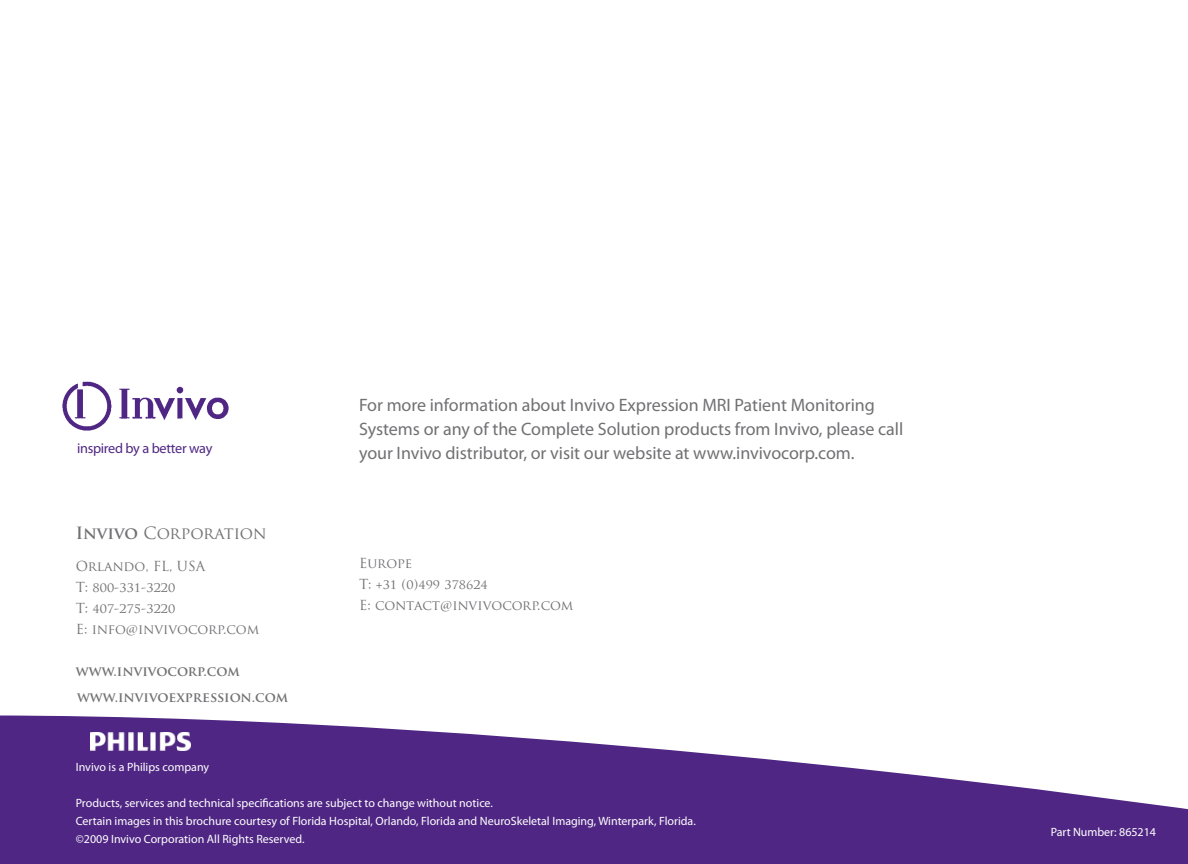
<style>
.page{position:relative;width:1188px;height:864px;background:#fff}
.page>*{position:absolute;margin:0;border:0;box-sizing:border-box;transform-origin:0 0}
.t1{font:18px/24px "Myriad Pro";letter-spacing:-.005em;color:#717073}
.t2{font:16.5px "Trajan Pro";letter-spacing:-.01em;color:#717073}
.t3{font:14.25px "Myriad Pro";letter-spacing:-.02em;color:#4f2683}
.t4{font:13.5px/21px "Trajan Pro";color:#717073}
.t5{font:700 13.5px "Trajan Pro";color:#717073}
.t6{font:12px/18px "Myriad Pro";color:#fff}
.s1{font-weight:700}
</style>
<div class="page">
<svg style="left:0;top:715px;width:1188px;height:149px;fill:#4f2683"></svg>
<img style="left:62px;top:381px;width:167px;height:50px">
<img style="left:91px;top:732px;width:100px;height:18px">
<p class="t3" style="left:77px;top:440px;width:137px">inspired by a better way</p>
<h2 class="t2" style="left:76px;top:522px;width:192px"><span class="s1">Invivo</span> Corporation</h2>
<p class="t4" style="left:76px;top:555px;width:185px">Orlando, FL, USA<br>T: 800-331-3220<br>T: 407-275-3220<br>E: info@invivocorp.com</p>
<p class="t5" style="left:76px;top:662px;width:166px">www.invivocorp.com</p>
<p class="t5" style="left:77px;top:689px;width:213px">www.invivoexpression.com</p>
<h1 class="t1" style="left:359px;top:393px;width:546px">For more information about Invivo Expression MRI Patient Monitoring<br>Systems or any of the Complete Solution products from Invivo, please call your Invivo distributor, or visit our website at www.invivocorp.com.</h1>
<p class="t4" style="left:359px;top:552px;width:216px">Europe<br>T: +31 (0)499 378624<br>E: contact@invivocorp.com</p>
<p class="t6" style="left:76px;top:758px;width:135px">Invivo is a Philips company</p>
<p class="t6" style="left:76px;top:794px;width:622px">Products, services and technical specifications are subject to change without notice.<br>Certain images in this brochure courtesy of Florida Hospital, Orlando, Florida and NeuroSkeletal Imaging, Winterpark, Florida. ©2009 Invivo Corporation All Rights Reserved.</p>
<p class="t6" style="left:1051px;top:823px;width:107px">Part Number: 865214</p>
</div>
